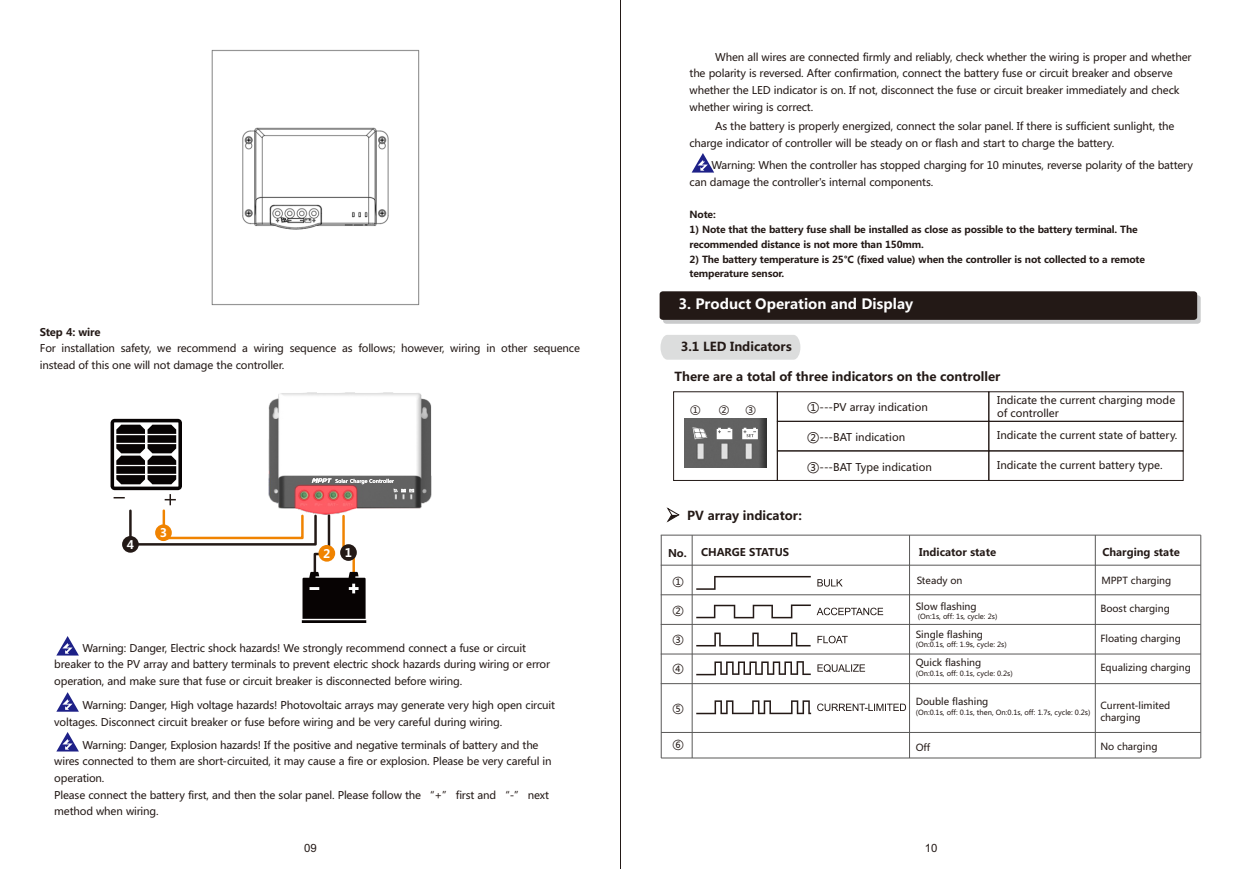
<style>
.page{position:relative;width:1241px;height:869px;background:#fff}
.page>*{position:absolute;margin:0;border:0;box-sizing:border-box;transform-origin:0 0}
.t1{font:700 14px "Microsoft Ya Hei";color:#fff}
.t2{font:700 12.25px "Microsoft Ya Hei";color:#231916}
.t3{font:700 11.72px "Microsoft Ya Hei";color:#fff}
.t4{font:11.38px "Microsoft Ya Hei";color:#231916}
.t5{font:11.38px "Arial";color:#231916}
.t6{font:10.5px/16.6px "Microsoft Ya Hei";letter-spacing:-.015em;color:#231916}
.t7{font:700 10.5px "Microsoft Ya Hei";color:#231916}
.t8{font:700 10.5px "Microsoft Ya Hei";letter-spacing:-.02em;color:#231916}
.t9{font:700 9.62px/14.7px "Microsoft Ya Hei";letter-spacing:-.015em;color:#231916}
.t10{font:9.62px/11.7px "Microsoft Ya Hei";color:#231916}
.t11{font:7px "Microsoft Ya Hei";color:#231916}
.s1{font-size:12.25px}
</style>
<div class="page">
<hr style="left:620px;top:0;width:1px;height:868px;background:#231916">
<img style="left:268px;top:392px;width:164px;height:117px">
<svg style="left:110px;top:418px;width:304px;height:204px"></svg>
<svg style="left:56px;top:636px;width:23px;height:19px"></svg>
<svg style="left:56px;top:692px;width:23px;height:19px"></svg>
<svg style="left:56px;top:732px;width:23px;height:19px"></svg>
<svg style="left:692px;top:153px;width:22px;height:19px"></svg>
<div style="left:663px;top:295px;width:537px;height:28px;background:#c9cacb;border-radius:3px"></div>
<div style="left:659px;top:291px;width:537px;height:29px;background:#231916;border-radius:3px"></div>
<div style="left:660px;top:335px;width:140px;height:24px;background:#dcdddd"></div>
<div style="left:776px;top:420px;width:213px;height:31px;border:1px solid #231916"></div>
<div style="left:776px;top:450px;width:213px;height:30px;border:1px solid #231916"></div>
<div style="left:988px;top:420px;width:195px;height:31px;border:1px solid #231916"></div>
<div style="left:988px;top:450px;width:195px;height:30px;border:1px solid #231916"></div>
<img style="left:684px;top:418px;width:82px;height:49px">
<svg style="left:692px;top:427px;width:15px;height:12px"></svg>
<svg style="left:716px;top:427px;width:16px;height:12px"></svg>
<svg style="left:742px;top:427px;width:15px;height:12px"></svg>
<hr style="left:660px;top:535px;width:1px;height:222px;background:#595857">
<hr style="left:691px;top:535px;width:1px;height:222px;background:#595857">
<hr style="left:909px;top:535px;width:1px;height:222px;background:#595857">
<hr style="left:1094px;top:535px;width:1px;height:222px;background:#595857">
<hr style="left:1200px;top:535px;width:1px;height:222px;background:#595857">
<hr style="left:660px;top:534px;width:540px;height:1px;background:#595857">
<svg style="left:696px;top:575px;width:114px;height:14px"></svg>
<svg style="left:696px;top:604px;width:114px;height:14px"></svg>
<svg style="left:696px;top:632px;width:114px;height:14px"></svg>
<svg style="left:696px;top:661px;width:114px;height:14px"></svg>
<svg style="left:696px;top:700px;width:115px;height:14px"></svg>
<svg style="left:817px;top:579px;width:25px;height:7px"></svg>
<svg style="left:816px;top:607px;width:67px;height:8px"></svg>
<svg style="left:817px;top:635px;width:30px;height:8px"></svg>
<svg style="left:817px;top:664px;width:48px;height:8px"></svg>
<svg style="left:817px;top:703px;width:88px;height:7px"></svg>
<hr style="left:661px;top:731px;width:539px;height:1px;background:#595857">
<hr style="left:660px;top:683px;width:540px;height:1px;background:#595857">
<hr style="left:660px;top:653px;width:540px;height:1px;background:#595857">
<hr style="left:660px;top:623px;width:540px;height:1px;background:#595857">
<hr style="left:660px;top:594px;width:540px;height:1px;background:#595857">
<hr style="left:660px;top:564px;width:540px;height:1px;background:#595857">
<hr style="left:661px;top:757px;width:539px;height:1px;background:#595857">
<svg style="left:666px;top:507px;width:14px;height:16px"></svg>
<img style="left:211px;top:49px;width:209px;height:257px">
<p class="t6" style="left:689px;top:49px;width:503px;text-indent:26px">When all wires are connected firmly and reliably, check whether the wiring is proper and whether the polarity is reversed. After confirmation, connect the battery fuse or circuit breaker and observe whether the LED indicator is on. If not, disconnect the fuse or circuit breaker immediately and check whether wiring is correct.</p>
<p class="t6" style="left:689px;top:119px;width:486px;text-indent:26px">As the battery is properly energized, connect the solar panel. If there is sufficient sunlight, the charge indicator of controller will be steady on or flash and start to charge the battery.</p>
<p class="t6" style="left:689px;top:158px;width:505px;text-indent:22px">Warning: When the controller has stopped charging for 10 minutes, reverse polarity of the battery can damage the controller's internal components.</p>
<p class="t8" style="left:40px;top:327px;width:62px">Step 4: wire</p>
<p class="t6" style="left:40px;top:341px;width:541px">For installation safety, we recommend a wiring sequence as follows; however, wiring in other sequence instead of this one will not damage the controller.</p>
<p class="t3" style="left:127px;top:539px;width:9px">4</p>
<p class="t3" style="left:160px;top:527px;width:9px">3</p>
<p class="t3" style="left:323px;top:547px;width:30px">2 1</p>
<p class="t6" style="left:54px;top:640px;width:497px;text-indent:28px">Warning: Danger, Electric shock hazards! We strongly recommend connect a fuse or circuit breaker to the PV array and battery terminals to prevent electric shock hazards during wiring or error operation, and make sure that fuse or circuit breaker is disconnected before wiring.</p>
<p class="t6" style="left:54px;top:697px;width:502px;text-indent:28px">Warning: Danger, High voltage hazards! Photovoltaic arrays may generate very high open circuit voltages. Disconnect circuit breaker or fuse before wiring and be very careful during wiring.</p>
<p class="t6" style="left:54px;top:737px;width:499px;text-indent:28px">Warning: Danger, Explosion hazards! If the positive and negative terminals of battery and the wires connected to them are short-circuited, it may cause a fire or explosion. Please be very careful in operation.<br>Please connect the battery first, and then the solar panel. Please follow the “+” first and “-” next method when wiring.</p>
<p class="t9" style="left:689px;top:208px;width:28px">Note:</p>
<p class="t9" style="left:689px;top:223px;width:449px">1) Note that the battery fuse shall be installed as close as possible to the battery terminal. The recommended distance is not more than 150mm.</p>
<p class="t9" style="left:689px;top:252px;width:457px">2) The battery temperature is 25°C (fixed value) when the controller is not collected to a remote temperature sensor.</p>
<h1 class="t1" style="left:678px;top:297px;width:236px">3. Product Operation and Display</h1>
<p class="t2" style="left:680px;top:341px;width:112px">3.1 LED Indicators</p>
<p class="t2" style="left:674px;top:370px;width:327px">There are a total of three indicators on the controller</p>
<p class="t6" style="left:690px;top:401px;width:12px">①</p>
<p class="t6" style="left:718px;top:401px;width:12px">②</p>
<p class="t6" style="left:745px;top:401px;width:12px">③</p>
<p class="t6" style="left:807px;top:400px;width:122px"><span class="s1">①</span>---PV array indication</p>
<p class="t6" style="left:807px;top:429px;width:99px"><span class="s1">②</span>---BAT indication</p>
<p class="t6" style="left:807px;top:459px;width:126px"><span class="s1">③</span>---BAT Type indication</p>
<p class="t2" style="left:687px;top:509px;width:116px">PV array indicator:</p>
<p class="t6" style="left:997px;top:395px;width:179px;line-height:12.4px">Indicate the current charging mode of controller</p>
<p class="t6" style="left:997px;top:427px;width:182px">Indicate the current state of battery.</p>
<p class="t6" style="left:997px;top:457px;width:167px">Indicate the current battery type.</p>
<p class="t7" style="left:668px;top:546px;width:123px">No. CHARGE STATUS</p>
<p class="t7" style="left:919px;top:547px;width:78px">Indicator state</p>
<p class="t7" style="left:1102px;top:547px;width:79px">Charging state</p>
<p class="t4" style="left:672px;top:575px;width:13px">①</p>
<p class="t4" style="left:672px;top:604px;width:13px">②</p>
<p class="t4" style="left:672px;top:633px;width:13px">③</p>
<p class="t4" style="left:672px;top:662px;width:13px">④</p>
<p class="t4" style="left:672px;top:702px;width:13px">⑤</p>
<p class="t4" style="left:672px;top:738px;width:13px">⑥</p>
<p class="t10" style="left:916px;top:575px;width:47px">Steady on</p>
<p class="t10" style="left:915px;top:601px;width:62px">Slow flashing</p>
<p class="t11" style="left:917px;top:613px;width:81px">(On:1s, off: 1s, cycle: 2s)</p>
<p class="t10" style="left:915px;top:629px;width:69px">Single flashing</p>
<p class="t11" style="left:915px;top:641px;width:93px">(On:0.1s, off: 1.9s, cycle: 2s)</p>
<p class="t10" style="left:915px;top:657px;width:67px">Quick flashing</p>
<p class="t11" style="left:915px;top:670px;width:98px">(On:0.1s, off: 0.1s, cycle: 0.2s)</p>
<p class="t10" style="left:915px;top:696px;width:74px">Double flashing</p>
<p class="t11" style="left:915px;top:709px;width:176px">(On:0.1s, off: 0.1s, then, On:0.1s, off: 1.7s, cycle: 0.2s)</p>
<p class="t10" style="left:915px;top:741px;width:16px">Off</p>
<p class="t10" style="left:1101px;top:575px;width:71px">MPPT charging</p>
<p class="t10" style="left:1100px;top:602px;width:71px">Boost charging</p>
<p class="t10" style="left:1100px;top:633px;width:82px">Floating charging</p>
<p class="t10" style="left:1100px;top:662px;width:92px">Equalizing charging</p>
<p class="t10" style="left:1100px;top:700px;width:72px">Current-limited charging</p>
<p class="t10" style="left:1100px;top:740px;width:59px">No charging</p>
<p class="t5" style="left:304px;top:843px;width:14px">09</p>
<p class="t5" style="left:924px;top:843px;width:14px">10</p>
</div>
